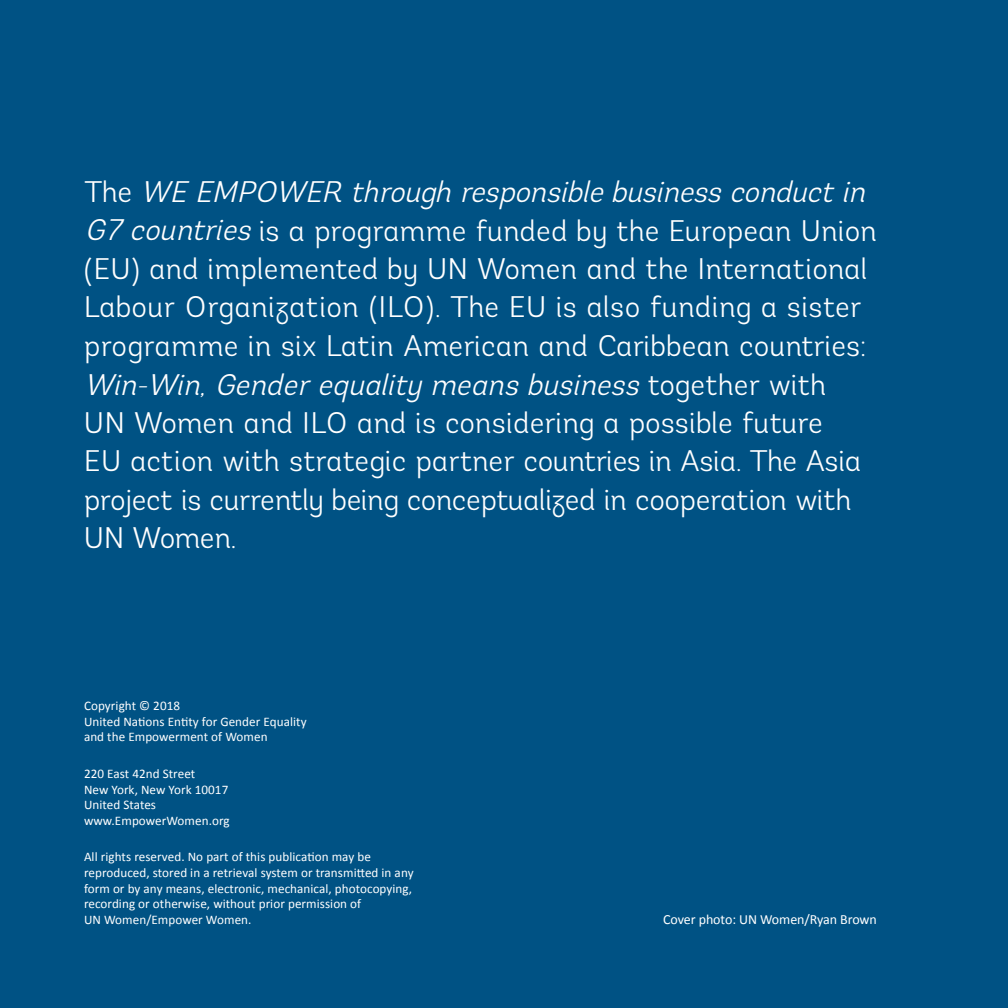
<style>
.page{position:relative;width:1008px;height:1008px;background:#005284}
.page>*{position:absolute;margin:0;border:0;box-sizing:border-box;transform-origin:0 0}
.t1{font:300 29.75px/38.5px "Andes";letter-spacing:-.005em;color:#fff}
.t2{font:14px "Calibri";letter-spacing:-.005em;color:#fff}
.t3{font:13.12px/15.6px "Calibri";letter-spacing:.005em;color:#fff}
.s1{font-style:italic}
</style>
<div class="page">
<p class="t1" style="left:84px;top:173px;width:795px">T h e <span class="s1">WE EMPOWER through responsiblebusinessconductin G7 countries</span>is a programme funded by the European Union (EU) and implemented by UN Women and the International Labour Organization (ILO). The EU is also funding a sister programme in six Latin American and Caribbean countries:<br><span class="s1">Win-Win,Genderequality meansbusiness</span>t o g e t h e r w i t h<br>UN Women and ILO and is considering a possible future<br>EU action with strategic partner countries in Asia. The Asia project is currently being conceptualized in cooperation with UN Women.</p>
<p class="t3" style="left:84px;top:698px;width:224px">Copyright © 2018<br>United Nations Entity for Gender Equality and the Empowerment of Women</p>
<p class="t3" style="left:84px;top:766px;width:147px">220 East 42nd Street<br>New York, New York 10017<br>United States www.EmpowerWomen.org</p>
<p class="t3" style="left:84px;top:849px;width:331px">All rights reserved. No part of this publication may be reproduced, stored in a retrieval system or transmitted in any form or by any means, electronic, mechanical, photocopying, recording or otherwise, without prior permission of<br>UN Women/Empower Women.</p>
<p class="t2" style="left:663px;top:910px;width:215px">Cover photo: UN Women/Ryan Brown</p>
</div>
